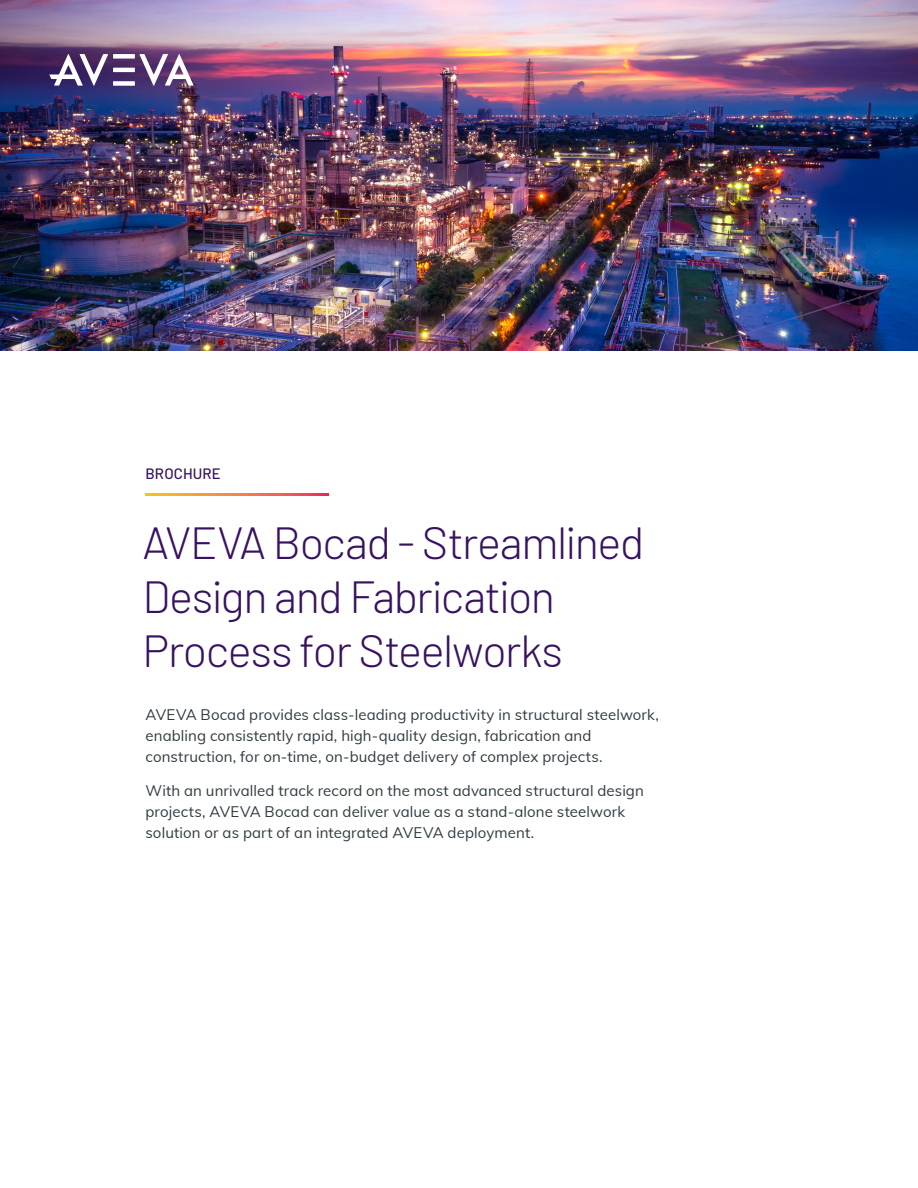
<style>
.page{position:relative;width:918px;height:1188px;background:#fff}
.page>*{position:absolute;margin:0;border:0;box-sizing:border-box;transform-origin:0 0}
.H1_Doc_Title{font:300 45px/54px "Barlow";letter-spacing:-.03em;color:#371260}
.Body_Copy{font:15px/21px "Muli";letter-spacing:.005em;color:#2f3b41}
.t1{font:500 15px "Barlow";letter-spacing:.01em;color:#371260}
</style>
<div class="page">
<img style="left:0;top:0;width:918px;height:351px">
<div style="left:113px;top:81px;width:22px;height:5px;background:#fff"></div>
<hr style="left:113px;top:68px;width:22px;height:4px;background:#fff">
<div style="left:113px;top:54px;width:22px;height:5px;background:#fff"></div>
<svg style="left:49px;top:54px;width:59px;height:32px"></svg>
<svg style="left:139px;top:54px;width:55px;height:32px"></svg>
<svg style="left:146px;top:494px;width:182px;height:1px"></svg>
<p class="t1" style="left:146px;top:464px;width:77px">BROCHURE</p>
<p class="H1_Doc_Title" style="left:142px;top:515px;width:503px">AVEVA Bocad - Streamlined<br>Design and Fabrication<br>Process for Steelworks</p>
<p class="Body_Copy" style="left:146px;top:703px;width:515px">AVEVA Bocad provides class-leading productivity in structural steelwork, enabling consistently rapid, high-quality design, fabrication and construction, for on-time, on-budget delivery of complex projects.</p>
<p class="Body_Copy" style="left:146px;top:780px;width:500px">With an unrivalled track record on the most advanced structural design projects, AVEVA Bocad can deliver value as a stand-alone steelwork solution or as part of an integrated AVEVA deployment.</p>
</div>
